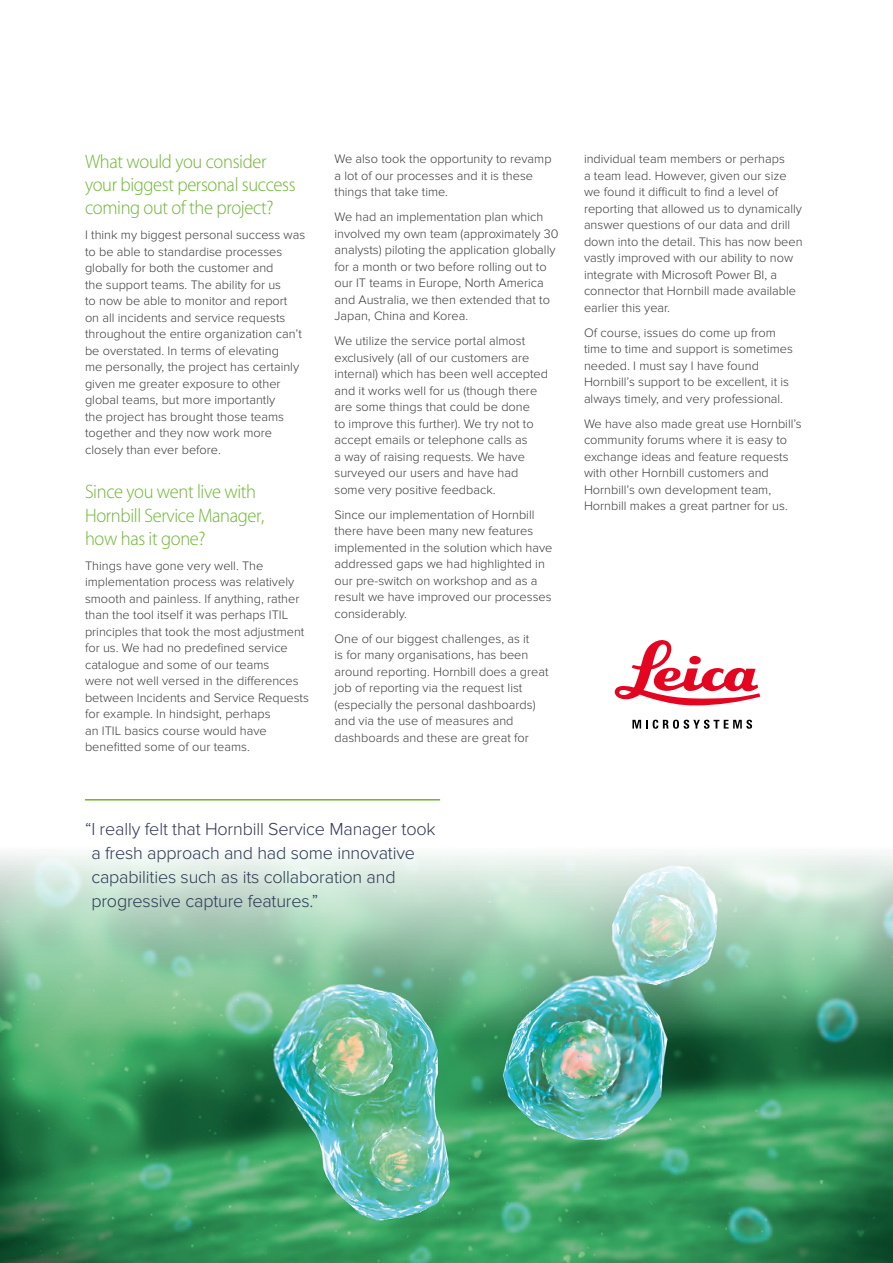
<style>
.page{position:relative;width:893px;height:1263px;background:#fff}
.page>*{position:absolute;margin:0;border:0;box-sizing:border-box;transform-origin:0 0}
.t1{font:19.5px/23.2px "Myriad MM 215 600";letter-spacing:-.02em;color:#6cb52d;scale:.95 1}
.t2{font:300 18px/24px "Proxima Nova";letter-spacing:-.01em;color:#2c3852}
.t3{font:300 12.75px/16.5px "Proxima Nova";color:#3c3c3b}
</style>
<div class="page">
<img style="left:0;top:853px;width:893px;height:410px">
<hr style="left:85px;top:799px;width:355px;height:1px;background:#6cb52d">
<svg style="left:615px;top:640px;width:145px;height:66px"></svg>
<svg style="left:632px;top:720px;width:120px;height:9px"></svg>
<h1 class="t1" style="left:85px;top:151px;width:223px">What would you consider your biggest personal success coming out of the project?</h1>
<p class="t3" style="left:85px;top:227px;width:222px">I think my biggest personal success was to be able to standardise processes globally for both the customer and<br>the support teams. The ability for us<br>to now be able to monitor and report<br>on all incidents and service requests throughout the entire organization can’t be overstated. In terms of elevating<br>me personally, the project has certainly given me greater exposure to other global teams, but more importantly<br>the project has brought those teams together and they now work more closely than ever before.</p>
<h1 class="t1" style="left:85px;top:481px;width:190px">Since you went live with<br>Hornbill Service Manager, how has it gone?</h1>
<p class="t3" style="left:85px;top:557px;width:225px">Things have gone very well. The implementation process was relatively smooth and painless. If anything, rather than the tool itself it was perhaps ITIL principles that took the most adjustment for us. We had no predefined service catalogue and some of our teams<br>were not well versed in the differences between Incidents and Service Requests for example. In hindsight, perhaps<br>an ITIL basics course would have benefitted some of our teams.</p>
<p class="t3" style="left:334px;top:151px;width:219px">We also took the opportunity to revamp a lot of our processes and it is these things that take time.</p>
<p class="t3" style="left:334px;top:209px;width:225px">We had an implementation plan which involved my own team (approximately 30 analysts) piloting the application globally for a month or two before rolling out to our IT teams in Europe, North America and Australia, we then extended that to Japan, China and Korea.</p>
<p class="t3" style="left:334px;top:333px;width:215px">We utilize the service portal almost exclusively (all of our customers are internal) which has been well accepted and it works well for us (though there are some things that could be done<br>to improve this further). We try not to accept emails or telephone calls as<br>a way of raising requests. We have surveyed our users and have had some very positive feedback.</p>
<p class="t3" style="left:334px;top:506px;width:219px">Since our implementation of Hornbill there have been many new features implemented in the solution which have addressed gaps we had highlighted in our pre-switch on workshop and as a result we have improved our processes considerably.</p>
<p class="t3" style="left:334px;top:630px;width:216px">One of our biggest challenges, as it<br>is for many organisations, has been around reporting. Hornbill does a great job of reporting via the request list (especially the personal dashboards) and via the use of measures and dashboards and these are great for</p>
<p class="t3" style="left:584px;top:151px;width:220px">individual team members or perhaps<br>a team lead. However, given our size we found it difficult to find a level of reporting that allowed us to dynamically answer questions of our data and drill down into the detail. This has now been vastly improved with our ability to now integrate with Microsoft Power BI, a connector that Hornbill made available earlier this year.</p>
<p class="t3" style="left:584px;top:324px;width:210px">Of course, issues do come up from time to time and support is sometimes needed. I must say I have found Hornbill’s support to be excellent, it is always timely, and very professional.</p>
<p class="t3" style="left:584px;top:415px;width:219px">We have also made great use Hornbill’s community forums where it is easy to exchange ideas and feature requests with other Hornbill customers and Hornbill’s own development team, Hornbill makes a great partner for us.</p>
<h2 class="t2" style="left:91px;top:817px;width:346px;text-indent:-6px">“I really felt that Hornbill Service Manager took a fresh approach and had some innovative capabilities such as its collaboration and progressive capture features.”</h2>
</div>
